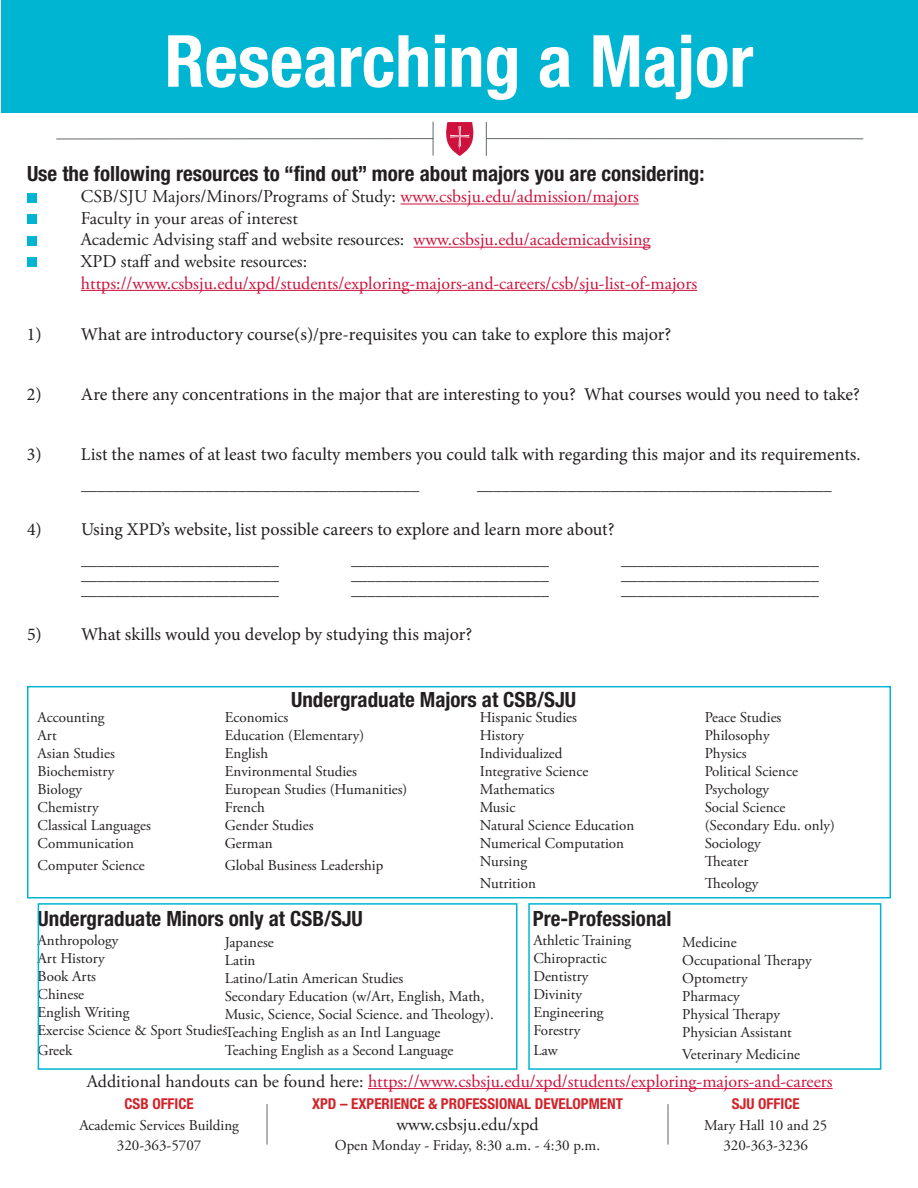
<style>
.page{position:relative;width:918px;height:1188px;background:#fff}
.page>*{position:absolute;margin:0;border:0;box-sizing:border-box;transform-origin:0 0}
.t1{font:700 condensed 72px "Helvetica Neue LT Std";color:#fff}
.t2{font:700 condensed 21px "Helvetica Neue LT Std";color:#231f20}
.t3{font:18px "Minion Pro";letter-spacing:-.005em;color:#231f20}
.t4{font:18px/21.6px "Adobe Garamond Pro";color:#231f20}
.t5{font:18px "Adobe Garamond Pro";color:#cd123d}
.t6{font:16.5px "Adobe Garamond Pro";color:#231f20}
.t7{font:15px/18px "Adobe Garamond Pro";color:#231f20}
.t8{font:700 condensed 15px "Helvetica Neue LT Std";color:#d1232a}
.s1{color:#cd123d}
.s2{color:#231f20}
</style>
<div class="page">
<div style="left:2px;top:0;width:916px;height:113px;background:#00b5d1"></div>
<hr style="left:56px;top:138px;width:377px;height:1px;background:#62666b">
<hr style="left:433px;top:122px;width:1px;height:34px;background:#62666b">
<hr style="left:487px;top:138px;width:376px;height:1px;background:#62666b">
<hr style="left:486px;top:122px;width:1px;height:34px;background:#62666b">
<svg style="left:446px;top:122px;width:28px;height:34px"></svg>
<hr style="left:401px;top:204px;width:238px;height:1px;background:#cd123d">
<hr style="left:413px;top:247px;width:238px;height:1px;background:#cd123d">
<hr style="left:81px;top:290px;width:616px;height:1px;background:#cd123d">
<div style="left:27px;top:193px;width:9px;height:9px;background:#00b5d1"></div>
<div style="left:27px;top:214px;width:9px;height:10px;background:#00b5d1"></div>
<div style="left:27px;top:236px;width:9px;height:9px;background:#00b5d1"></div>
<div style="left:27px;top:258px;width:9px;height:9px;background:#00b5d1"></div>
<hr style="left:368px;top:1088px;width:465px;height:1px;background:#cd123d">
<div style="left:27px;top:686px;width:864px;height:212px;border:2px solid #00b5d1"></div>
<div style="left:38px;top:903px;width:479px;height:167px;border:2px solid #00b5d1"></div>
<hr style="left:267px;top:1104px;width:1px;height:41px;background:#62666b">
<hr style="left:668px;top:1104px;width:1px;height:41px;background:#62666b">
<div style="left:528px;top:903px;width:353px;height:167px;border:2px solid #00b5d1"></div>
<h1 class="t1" style="left:165px;top:18px;width:590px">Researching a Major</h1>
<h2 class="t2" style="left:27px;top:160px;width:679px">Use the following resources to “find out” more about majors you are considering:</h2>
<p class="t4" style="left:81px;top:186px;width:571px">CSB/SJU Majors/Minors/Programs of Study: <span class="s1">www.csbsju.edu/admission/majors </span>Faculty in your areas of interest<br>Academic Advising staff and website resources: <span class="s1">www.csbsju.edu/academicadvising </span>XPD staff and website resources:</p>
<p class="t5" style="left:81px;top:272px;width:618px">https://www.csbsju.edu/xpd/students/exploring-majors-and-careers/csb/sju-list-of-majors</p>
<p class="t3" style="left:27px;top:322px;width:646px">1) What are introductory course(s)/pre-requisites you can take to explore this major?</p>
<p class="t3" style="left:27px;top:382px;width:834px">2) Are there any concentrations in the major that are interesting to you? What courses would you need to take?</p>
<p class="t3" style="left:27px;top:442px;width:835px">3) List the names of at least two faculty members you could talk with regarding this major and its requirements.</p>
<p class="t6" style="left:81px;top:475px;width:340px">_________________________________________</p>
<p class="t6" style="left:477px;top:475px;width:356px">___________________________________________</p>
<p class="t3" style="left:27px;top:517px;width:589px">4) Using XPD’s website, list possible careers to explore and learn more about?</p>
<p class="t6" style="left:81px;top:550px;width:199px">________________________</p>
<p class="t6" style="left:351px;top:550px;width:199px">________________________</p>
<p class="t6" style="left:621px;top:550px;width:199px">________________________</p>
<p class="t6" style="left:81px;top:565px;width:199px">________________________</p>
<p class="t6" style="left:351px;top:565px;width:199px">________________________</p>
<p class="t6" style="left:621px;top:565px;width:199px">________________________</p>
<p class="t6" style="left:81px;top:580px;width:199px">________________________</p>
<p class="t6" style="left:351px;top:580px;width:199px">________________________</p>
<p class="t6" style="left:621px;top:580px;width:199px">________________________</p>
<p class="t3" style="left:27px;top:622px;width:447px">5) What skills would you develop by studying this major?</p>
<p class="t7" style="left:38px;top:709px;width:115px">Accounting<br>Art<br>Asian Studies<br>Biochemistry<br>Biology<br>Chemistry<br>Classical Languages<br>Communication</p>
<p class="t7" style="left:38px;top:856px;width:109px">Computer Science</p>
<h2 class="t2" style="left:291px;top:687px;width:286px">Undergraduate Majors at CSB/SJU</h2>
<p class="t7" style="left:480px;top:709px;width:156px">Hispanic Studies<br>History<br>Individualized<br>Integrative Science<br>Mathematics<br>Music<br>Natural Science Education<br>Numerical Computation<br>Nursing</p>
<p class="t7" style="left:480px;top:874px;width:58px">Nutrition</p>
<p class="t7" style="left:225px;top:709px;width:184px">Economics<br>Education (Elementary)<br>English<br>Environmental Studies<br>European Studies (Humanities)<br>French<br>Gender Studies<br>German</p>
<p class="t7" style="left:225px;top:856px;width:160px">Global Business Leadership</p>
<p class="t7" style="left:705px;top:709px;width:132px">Peace Studies<br>Philosophy<br>Physics<br>Political Science<br>Psychology<br>Social Science (Secondary Edu. only)<br>Sociology<br>Theater</p>
<p class="t7" style="left:705px;top:875px;width:55px">Theology</p>
<h2 class="t2" style="left:38px;top:906px;width:327px">Undergraduate Minors only at CSB/SJU</h2>
<p class="t7" style="left:38px;top:932px;width:191px">Anthropology<br>Art History<br>Book Arts<br>Chinese<br>English Writing<br>Exercise Science &amp; Sport Studies</p>
<p class="t7" style="left:38px;top:1042px;width:36px">Greek</p>
<h2 class="t2" style="left:533px;top:906px;width:140px">Pre-Professional</h2>
<p class="t7" style="left:533px;top:932px;width:99px">Athletic Training<br>Chiropractic<br>Dentistry<br>Divinity<br>Engineering<br>Forestry</p>
<p class="t7" style="left:533px;top:1042px;width:26px">Law</p>
<p class="t7" style="left:682px;top:934px;width:131px">Medicine<br>Occupational Therapy<br>Optometry<br>Pharmacy<br>Physical Therapy<br>Physician Assistant</p>
<p class="t7" style="left:682px;top:1046px;width:119px">Veterinary Medicine</p>
<p class="t5" style="left:87px;top:1070px;width:747px"><span class="s2">Additional handouts can be found here:</span> https://www.csbsju.edu/xpd/students/exploring-majors-and-careers</p>
<p class="t8" style="left:312px;top:1095px;width:312px">XPD – EXPERIENCE &amp; PROFESSIONAL DEVELOPMENT</p>
<p class="t4" style="left:396px;top:1114px;width:144px">www.csbsju.edu/xpd</p>
<p class="t7" style="left:335px;top:1137px;width:267px">Open Monday - Friday, 8:30 a.m. - 4:30 p.m.</p>
<p class="t7" style="left:225px;top:934px;width:271px">Japanese<br>Latin<br>Latino/Latin American Studies<br>Secondary Education (w/Art, English, Math,<br>Music, Science, Social Science. and Theology).<br>Teaching English as an Intl Language<br>Teaching English as a Second Language</p>
<p class="t8" style="left:125px;top:1095px;width:71px">CSB OFFICE</p>
<p class="t7" style="left:79px;top:1115px;width:161px;line-height:20.4px;text-align:center">Academic Services Building<br>320-363-5707</p>
<p class="t8" style="left:732px;top:1095px;width:69px">SJU OFFICE</p>
<p class="t7" style="left:704px;top:1115px;width:125px;line-height:20.4px;text-align:center">Mary Hall 10 and 25<br>320-363-3236</p>
</div>
